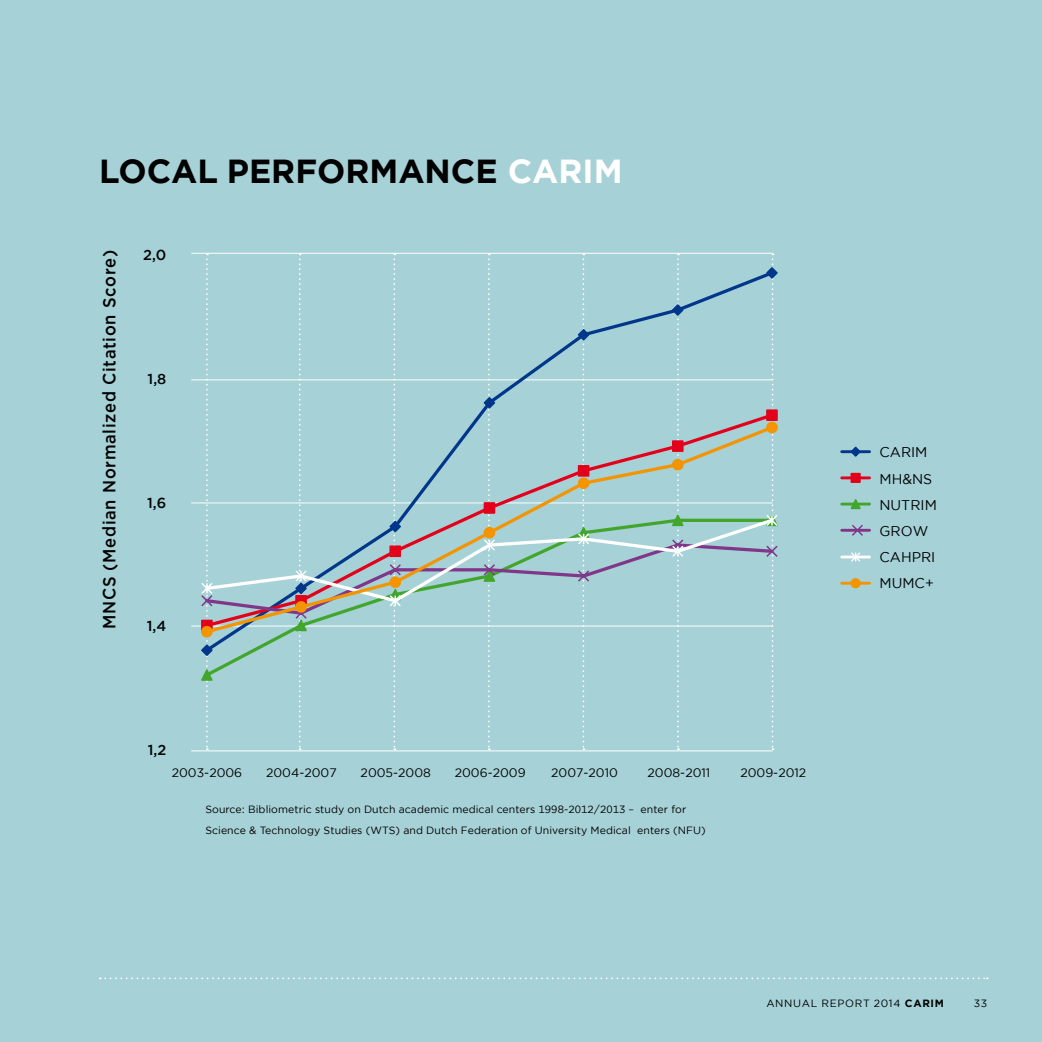
<style>
.page{position:relative;width:1042px;height:1042px;background:#a6d1d6}
.page>*{position:absolute;margin:0;border:0;box-sizing:border-box;transform-origin:0 0}
.t1{font:700 33.25px "Gotham";color:#000}
.t2{font:500 17.5px "Gotham";letter-spacing:.04em;color:#000;scale:.94 1}
.t3{font:500 14.53px "Gotham";color:#000204}
.t4{font:14px/26.2px "Gotham";color:#000204}
.t5{font:12.25px "Gotham";color:#000204}
.t6{font:10.5px/21px "Gotham";letter-spacing:.005em;color:#000}
.t7{font:10.5px "Gotham";letter-spacing:.065em;color:#000}
.s1{color:#fff}
.s2{font-weight:700}
</style>
<div class="page">
<svg style="left:100px;top:977px;width:888px;height:2px"></svg>
<hr style="left:191px;top:503px;width:581px;height:1px;background:#fff">
<hr style="left:191px;top:379px;width:581px;height:1px;background:#fff">
<hr style="left:191px;top:253px;width:581px;height:1px;background:#fff">
<hr style="left:191px;top:626px;width:581px;height:1px;background:#fff">
<hr style="left:191px;top:750px;width:581px;height:1px;background:#fff">
<svg style="left:206px;top:253px;width:2px;height:497px"></svg>
<svg style="left:299px;top:253px;width:2px;height:497px"></svg>
<svg style="left:393px;top:253px;width:2px;height:497px"></svg>
<svg style="left:488px;top:253px;width:2px;height:497px"></svg>
<svg style="left:582px;top:253px;width:2px;height:497px"></svg>
<svg style="left:677px;top:253px;width:2px;height:497px"></svg>
<svg style="left:771px;top:253px;width:2px;height:497px"></svg>
<svg style="left:200px;top:266px;width:578px;height:143px"></svg>
<svg style="left:199px;top:625px;width:575px;height:56px"></svg>
<svg style="left:200px;top:421px;width:578px;height:217px"></svg>
<hr style="left:842px;top:450px;width:27px;height:3px;background:#00378b">
<svg style="left:849px;top:446px;width:13px;height:11px"></svg>
<hr style="left:842px;top:476px;width:27px;height:3px;background:#e2001a">
<div style="left:851px;top:473px;width:9px;height:9px;background:#e2001a"></div>
<div style="left:850px;top:473px;width:10px;height:10px;border:1px solid #e2001a"></div>
<hr style="left:842px;top:503px;width:27px;height:2px;background:#41a62b">
<svg style="left:849px;top:499px;width:13px;height:11px"></svg>
<hr style="left:842px;top:529px;width:27px;height:3px;background:#803689">
<svg style="left:203px;top:423px;width:573px;height:212px"></svg>
<hr style="left:842px;top:555px;width:27px;height:3px;background:#fff">
<svg style="left:849px;top:552px;width:13px;height:10px"></svg>
<hr style="left:842px;top:582px;width:27px;height:3px;background:#f39400">
<div style="left:851px;top:579px;width:9px;height:8px;background:#f39400;border-radius:50%"></div>
<div style="left:850px;top:578px;width:10px;height:10px;border:1px solid #f39400;border-radius:50%"></div>
<svg style="left:850px;top:524px;width:14px;height:12px"></svg>
<h1 class="t1" style="left:99px;top:149px;width:525px">LOCAL PERFORMANCE <span class="s1">CARIM</span></h1>
<h2 class="t2" style="left:98px;top:629px;width:404px;rotate:-90deg">MNCS (Median Normalized Citation Score)</h2>
<h3 class="t3" style="left:143px;top:245px;width:25px">2,0</h3>
<h3 class="t3" style="left:148px;top:369px;width:20px">1,8</h3>
<h3 class="t3" style="left:147px;top:493px;width:21px">1,6</h3>
<h3 class="t3" style="left:147px;top:616px;width:21px">1,4</h3>
<h3 class="t3" style="left:148px;top:740px;width:20px">1,2</h3>
<p class="t5" style="left:172px;top:765px;width:72px">2003-2006</p>
<p class="t5" style="left:266px;top:765px;width:72px">2004-2007</p>
<p class="t5" style="left:361px;top:765px;width:72px">2005-2008</p>
<p class="t5" style="left:455px;top:765px;width:72px">2006-2009</p>
<p class="t5" style="left:551px;top:765px;width:68px">2007-2010</p>
<p class="t5" style="left:647px;top:765px;width:64px">2008-2011</p>
<p class="t5" style="left:740px;top:765px;width:67px">2009-2012</p>
<p class="t6" style="left:205px;top:799px;width:502px">Source: Bibliometric study on Dutch academic medical centers 1998-2012/2013 – Center for<br>Science &amp; Technology Studies (WTS) and Dutch Federation of University Medical Centers (NFU)</p>
<h3 class="t4" style="left:879px;top:439px;width:59px">CARIM<br>MH&amp;NS<br>NUTRIM<br>GROW<br>CAHPRI<br>MUMC+</h3>
<p class="t7" style="left:766px;top:996px;width:179px">ANNUAL REPORT 2014 <span class="s2">CARIM</span></p>
<p class="t6" style="left:974px;top:992px;width:15px">33</p>
</div>
